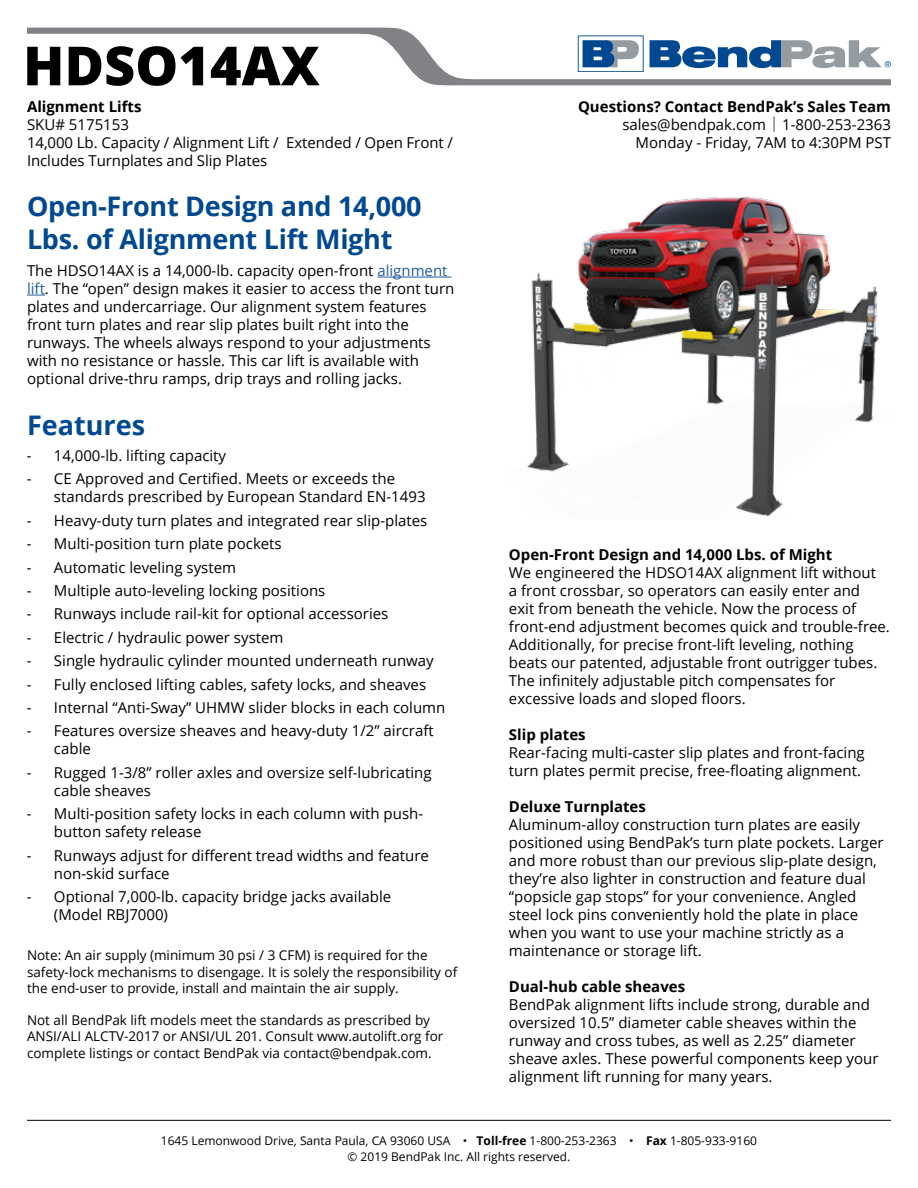
<style>
.page{position:relative;width:918px;height:1188px;background:#fff}
.page>*{position:absolute;margin:0;border:0;box-sizing:border-box;transform-origin:0 0}
.t1{font:800 54px "Open Sans";color:#000}
.t2{font:700 27px/32.4px "Open Sans";letter-spacing:-.01em;color:#004990}
.t3{font:15px/18px "Open Sans";color:#000}
.t4{font:700 15px "Open Sans";color:#000}
.t5{font:13.5px/16.2px "Open Sans";color:#000}
.t6{font:12px "Open Sans";color:#000}
.s1{color:#215e9e}
.s2{font-weight:700}
.s3{font-weight:300}
</style>
<div class="page">
<img style="left:527px;top:196px;width:352px;height:321px">
<svg style="left:27px;top:27px;width:864px;height:58px"></svg>
<hr style="left:377px;top:277px;width:74px;height:1px;background:#215e9e">
<svg style="left:27px;top:295px;width:18px;height:1px"></svg>
<hr style="left:27px;top:1120px;width:864px;height:1px;background:#000">
<svg style="left:650px;top:40px;width:241px;height:28px"></svg>
<svg style="left:578px;top:35px;width:66px;height:37px"></svg>
<h1 class="t1" style="left:23px;top:25px;width:298px">HDSO14AX</h1>
<p class="t4" style="left:27px;top:96px;width:116px">Alignment Lifts</p>
<p class="t3" style="left:27px;top:115px;width:428px">SKU# 5175153<br>14,000 Lb. Capacity / Alignment Lift / Extended / Open Front /<br>Includes Turnplates and Slip Plates</p>
<h2 class="t2" style="left:27px;top:190px;width:396px">Open-Front Design and 14,000<br>Lbs. of Alignment Lift Might</h2>
<p class="t3" style="left:27px;top:261px;width:429px">The HDSO14AX is a 14,000-lb. capacity open-front <span class="s1">alignment lift</span>. The “open” design makes it easier to access the front turn plates and undercarriage. Our alignment system features front turn plates and rear slip plates built right into the runways. The wheels always respond to your adjustments with no resistance or hassle. This car lift is available with optional drive-thru ramps, drip trays and rolling jacks.</p>
<h2 class="t2" style="left:27px;top:408px;width:120px">Features</h2>
<p class="t3" style="left:27px;top:446px;width:201px">- 14,000-lb. lifting capacity</p>
<p class="t3" style="left:54px;top:470px;width:373px;text-indent:-27px">- CE Approved and Certified. Meets or exceeds the standards prescribed by European Standard EN-1493</p>
<p class="t3" style="left:27px;top:511px;width:402px">- Heavy-duty turn plates and integrated rear slip-plates</p>
<p class="t3" style="left:27px;top:534px;width:256px">- Multi-position turn plate pockets</p>
<p class="t3" style="left:27px;top:558px;width:211px">- Automatic leveling system</p>
<p class="t3" style="left:27px;top:581px;width:300px">- Multiple auto-leveling locking positions</p>
<p class="t3" style="left:27px;top:605px;width:363px">- Runways include rail-kit for optional accessories</p>
<p class="t3" style="left:27px;top:628px;width:258px">- Electric / hydraulic power system</p>
<p class="t3" style="left:27px;top:651px;width:408px">- Single hydraulic cylinder mounted underneath runway</p>
<p class="t3" style="left:27px;top:675px;width:401px">- Fully enclosed lifting cables, safety locks, and sheaves</p>
<p class="t3" style="left:27px;top:698px;width:420px">- Internal “Anti-Sway” UHMW slider blocks in each column</p>
<p class="t3" style="left:54px;top:722px;width:381px;text-indent:-27px">- Features oversize sheaves and heavy-duty 1/2” aircraft cable</p>
<p class="t3" style="left:54px;top:763px;width:379px;text-indent:-27px">- Rugged 1-3/8” roller axles and oversize self-lubricating cable sheaves</p>
<p class="t3" style="left:54px;top:804px;width:371px;text-indent:-27px">- Multi-position safety locks in each column with push&shy;button safety release</p>
<p class="t3" style="left:54px;top:846px;width:376px;text-indent:-27px">- Runways adjust for different tread widths and feature non-skid surface</p>
<p class="t3" style="left:54px;top:887px;width:339px;text-indent:-27px">- Optional 7,000-lb. capacity bridge jacks available (Model RBJ7000)</p>
<p class="t5" style="left:27px;top:947px;width:432px">Note: An air supply (minimum 30 psi / 3 CFM) is required for the safety-lock mechanisms to disengage. It is solely the responsibility of the end-user to provide, install and maintain the air supply.</p>
<p class="t5" style="left:27px;top:1012px;width:418px">Not all BendPak lift models meet the standards as prescribed by<br>ANSI/ALI ALCTV-2017 or ANSI/UL 201. Consult www.autolift.org for complete listings or contact BendPak via contact@bendpak.com.</p>
<p class="t3" style="left:578px;top:97px;width:315px;text-align:right"><span class="s2">Questions? Contact BendPak’s Sales Team </span>sales@bendpak.com <span class="s3">|</span> 1-800-253-2363<br>Monday - Friday, 7AM to 4:30PM PST</p>
<p class="t4" style="left:509px;top:544px;width:325px">Open-Front Design and 14,000 Lbs. of Might</p>
<p class="t3" style="left:509px;top:563px;width:383px">We engineered the HDSO14AX alignment lift without<br>a front crossbar, so operators can easily enter and<br>exit from beneath the vehicle. Now the process of front-end adjustment becomes quick and trouble-free.<br>Additionally, for precise front-lift leveling, nothing beats our patented, adjustable front outrigger tubes.<br>The infinitely adjustable pitch compensates for excessive loads and sloped floors.</p>
<p class="t4" style="left:509px;top:724px;width:78px">Slip plates</p>
<p class="t3" style="left:509px;top:743px;width:357px">Rear-facing multi-caster slip plates and front-facing turn plates permit precise, free-floating alignment.</p>
<p class="t4" style="left:509px;top:796px;width:138px">Deluxe Turnplates</p>
<p class="t3" style="left:509px;top:815px;width:376px">Aluminum-alloy construction turn plates are easily positioned using BendPak’s turn plate pockets. Larger and more robust than our previous slip-plate design, they’re also lighter in construction and feature dual “popsicle gap stops” for your convenience. Angled steel lock pins conveniently hold the plate in place when you want to use your machine strictly as a maintenance or storage lift.</p>
<p class="t4" style="left:509px;top:976px;width:178px">Dual-hub cable sheaves</p>
<p class="t3" style="left:509px;top:995px;width:371px">BendPak alignment lifts include strong, durable and oversized 10.5” diameter cable sheaves within the runway and cross tubes, as well as 2.25” diameter sheave axles. These powerful components keep your alignment lift running for many years.</p>
<p class="t6" style="left:161px;top:1133px;width:598px">1645 Lemonwood Drive, Santa Paula, CA 93060 USA • <span class="s2">Toll-free</span> 1-800-253-2363 • <span class="s2">Fax</span> 1-805-933-9160</p>
<p class="t6" style="left:348px;top:1148px;width:224px">© 2019 BendPak Inc. All rights reserved.</p>
</div>
